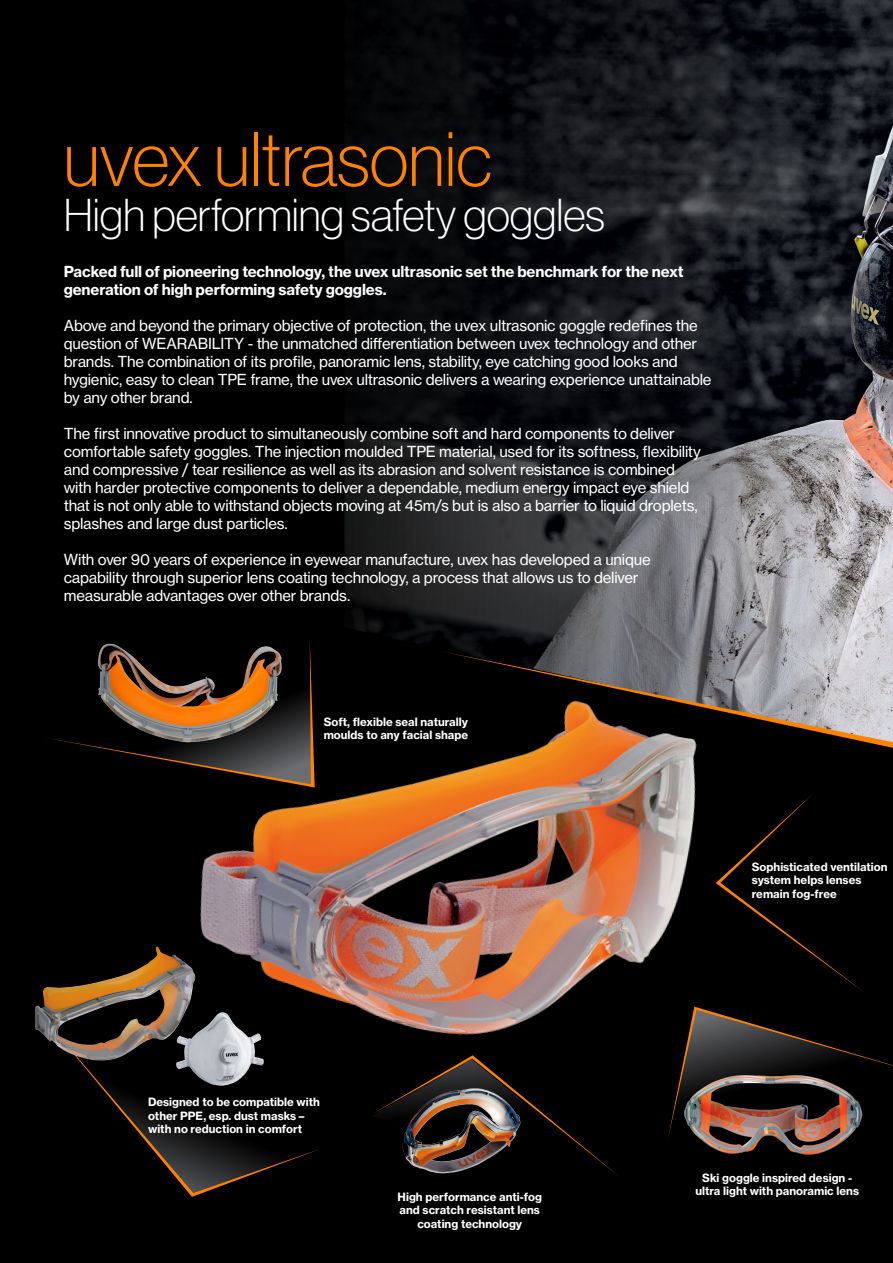
<style>
.page{position:relative;width:893px;height:1263px;background:#000}
.page>*{position:absolute;margin:0;border:0;box-sizing:border-box;transform-origin:0 0}
._11_FT_9{font:75px "N Haas Grotesk DS Pro 35 X Lt";color:#ff8200}
._11_FT_9-2{font:45px "N Haas Grotesk DS Pro 35 X Lt";color:#fff}
._11_FT_9-3{font:15px/18px "N Haas Grotesk TX Pro 55 Rg";letter-spacing:-.015em;color:#fff}
._11_FT_9-4{font:15px/18px "N Haas Grotesk TX Pro 75 Bd";letter-spacing:-.01em;color:#fff}
._04_Text_FT_7_5_EN{font:11.25px/13.5px "N Haas Grotesk TX Pro 75 Bd";color:#fff}
</style>
<div class="page">
<img style="left:344px;top:0;width:549px;height:651px">
<svg style="left:840px;top:651px;width:53px;height:97px;background:#c6bebb"></svg>
<img style="left:195px;top:568px;width:645px;height:467px">
<svg style="left:79px;top:1021px;width:242px;height:176px"></svg>
<svg style="left:716px;top:793px;width:146px;height:200px"></svg>
<svg style="left:373px;top:1055px;width:245px;height:121px"></svg>
<svg style="left:668px;top:1007px;width:225px;height:131px"></svg>
<svg style="left:47px;top:641px;width:268px;height:146px"></svg>
<img style="left:402px;top:1088px;width:119px;height:86px">
<img style="left:35px;top:946px;width:160px;height:115px">
<img style="left:73px;top:631px;width:234px;height:134px">
<img style="left:671px;top:1058px;width:199px;height:97px">
<img style="left:176px;top:1012px;width:88px;height:74px">
<p class="_11_FT_9" style="left:64px;top:117px;width:429px">uvex ultrasonic</p>
<p class="_11_FT_9-2" style="left:64px;top:190px;width:543px">High performing safety goggles</p>
<p class="_11_FT_9-4" style="left:64px;top:262px;width:621px">Packed full of pioneering technology, the uvex ultrasonic set the benchmark for the next generation of high performing safety goggles.</p>
<p class="_11_FT_9-3" style="left:64px;top:316px;width:649px">Above and beyond the primary objective of protection, the uvex ultrasonic goggle redefines the question of WEARABILITY - the unmatched differentiation between uvex technology and other brands. The combination of its profile, panoramic lens, stability, eye catching good looks and hygienic, easy to clean TPE frame, the uvex ultrasonic delivers a wearing experience unattainable by any other brand.</p>
<p class="_11_FT_9-3" style="left:64px;top:424px;width:639px">The first innovative product to simultaneously combine soft and hard components to deliver comfortable safety goggles. The injection moulded TPE material, used for its softness, flexibility and compressive / tear resilience as well as its abrasion and solvent resistance is combined with harder protective components to deliver a dependable, medium energy impact eye shield that is not only able to withstand objects moving at 45m/s but is also a barrier to liquid droplets, splashes and large dust particles.</p>
<p class="_11_FT_9-3" style="left:64px;top:550px;width:588px">With over 90 years of experience in eyewear manufacture, uvex has developed a unique capability through superior lens coating technology, a process that allows us to deliver measurable advantages over other brands.</p>
<p class="_04_Text_FT_7_5_EN" style="left:324px;top:715px;width:146px">Soft, flexible seal naturally moulds to any facial shape</p>
<p class="_04_Text_FT_7_5_EN" style="left:148px;top:1095px;width:173px">Designed to be compatible with other PPE, esp. dust masks – with no reduction in comfort</p>
<p class="_04_Text_FT_7_5_EN" style="left:398px;top:1190px;width:146px;text-align:center">High performance anti-fog and scratch resistant lens coating technology</p>
<p class="_04_Text_FT_7_5_EN" style="left:752px;top:860px;width:137px">Sophisticated ventilation system helps lenses remain fog-free</p>
<p class="_04_Text_FT_7_5_EN" style="left:695px;top:1171px;width:165px;text-align:center">Ski goggle inspired design - ultra light with panoramic lens</p>
</div>
